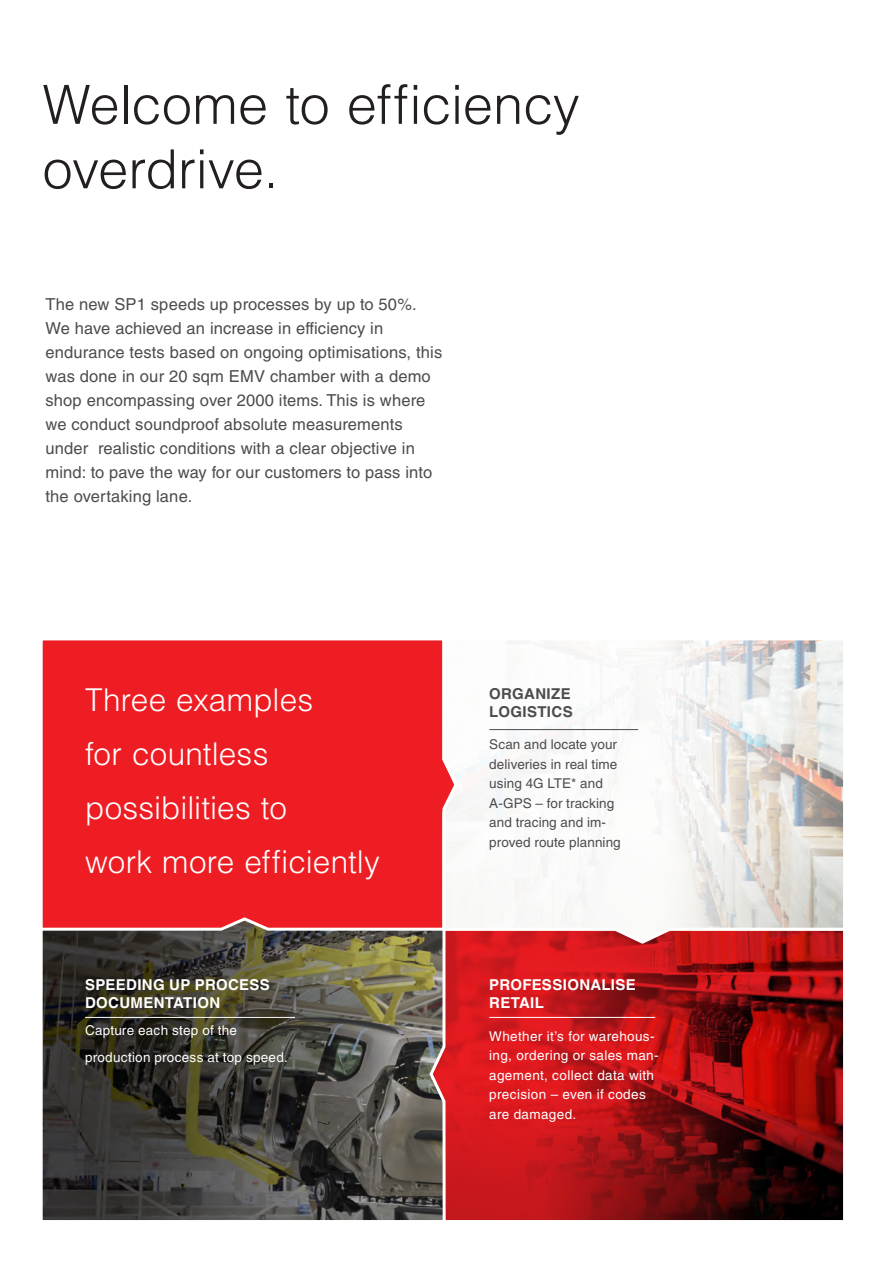
<style>
.page{position:relative;width:885px;height:1263px;background:#fff}
.page>*{position:absolute;margin:0;border:0;box-sizing:border-box;transform-origin:0 0}
.t1{font:300 54px/64.5px "Helvetica LT Std";letter-spacing:-.005em;color:#231f20}
.t2{font:300 31.5px/54px "Helvetica LT Std";letter-spacing:.005em;color:#fff}
.t3{font:16.5px/24px "Helvetica LT Std";letter-spacing:.01em;color:#4b4c4d}
.t4{font:700 15px/18px "Helvetica LT Std";letter-spacing:.02em;color:#fff}
.t5{font:700 15px/18px "Helvetica LT Std";letter-spacing:.025em;color:#4b4c4d}
.t6{font:13.5px/19.5px "Helvetica LT Std";letter-spacing:.025em;color:#fff}
.t7{font:13.5px/19.5px "Helvetica LT Std";letter-spacing:.005em;color:#4b4c4d}
</style>
<div class="page">
<div style="left:42px;top:640px;width:399px;height:276px;background:#ee1d23"></div>
<svg style="left:42px;top:916px;width:399px;height:304px;background:#50463c"></svg>
<svg style="left:428px;top:926px;width:416px;height:294px;background:#a1181a"></svg>
<svg style="left:441px;top:640px;width:403px;height:305px"></svg>
<hr style="left:85px;top:1017px;width:210px;height:1px;background:#fff">
<hr style="left:489px;top:1017px;width:166px;height:1px;background:#fff">
<hr style="left:489px;top:729px;width:149px;height:1px;background:#4b4c4d">
<h1 class="t1" style="left:43px;top:72px;width:538px">Welcome to efficiency overdrive.</h1>
<p class="t3" style="left:46px;top:292px;width:398px">The new SP1 speeds up processes by up to 50%.<br>We have achieved an increase in efficiency in endurance tests based on ongoing optimisations, this was done in our 20 sqm EMV chamber with a demo shop encompassing over 2000 items. This is where we conduct soundproof absolute measurements under realistic conditions with a clear objective in mind: to pave the way for our customers to pass into the overtaking lane.</p>
<h2 class="t2" style="left:85px;top:672px;width:296px">Three examples<br>for countless possibilities to<br>work more efficiently</h2>
<p class="t4" style="left:85px;top:976px;width:186px">SPEEDING UP PROCESS<br>DOCUMENTATION</p>
<p class="t6" style="left:85px;top:1017px;width:204px;line-height:27px">Capture each step of the production process at top speed.</p>
<p class="t5" style="left:489px;top:684px;width:85px">ORGANIZE<br>LOGISTICS</p>
<p class="t7" style="left:489px;top:735px;width:133px">Scan and locate your deliveries in real time using 4G LTE* and<br>A-GPS – for tracking and tracing and im&shy;proved route planning</p>
<p class="t4" style="left:489px;top:976px;width:148px">PROFESSIONALISE<br>RETAIL</p>
<p class="t6" style="left:489px;top:1026px;width:171px">Whether it’s for warehous&shy;ing, ordering or sales man&shy;agement, collect data with precision – even if codes are damaged.</p>
</div>
